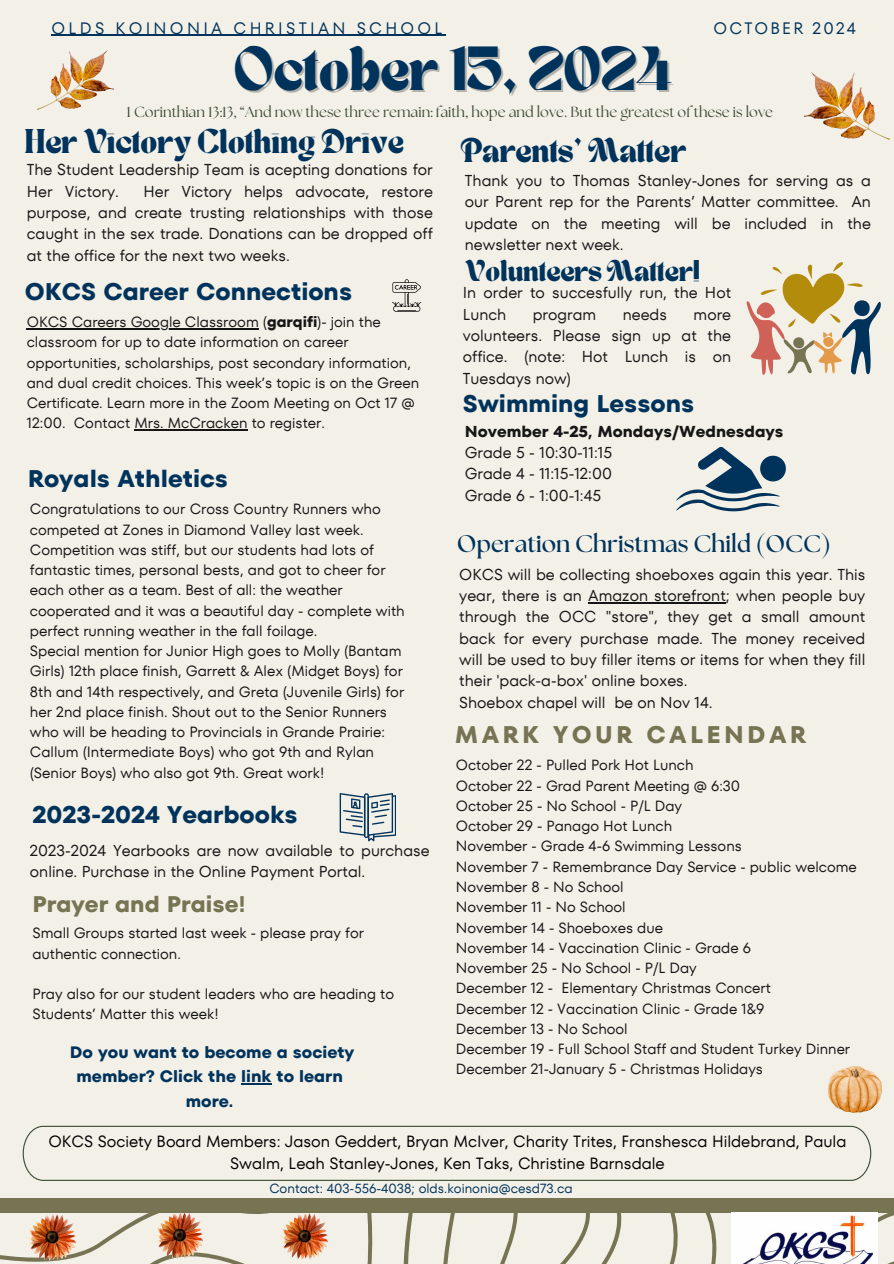
<style>
.page{position:relative;width:894px;height:1264px;background:#fff}
.page>*{position:absolute;margin:0;border:0;box-sizing:border-box;transform-origin:0 0}
.t1{font:700 43.5px "TANNEWYORK";color:#00335b}
.t2{font:700 24px "TT Fors";color:#00335b}
.t3{font:700 24px "TANNEWYORK";color:#00335b}
.t4{font:700 24px "The Seasons";color:#00335b}
.t5{font:700 24px "TT Fors";letter-spacing:.14em;color:#767453}
.t6{font:700 22.5px "TT Fors";color:#767453}
.t7{font:700 21px "TANNEWYORK";color:#00335b}
.t8{font:700 16.5px/24.8px "TT Fors";color:#00335b;text-align:center}
.t9{font:16.5px "TT Fors";letter-spacing:.2em;color:#00335b}
.t10{font:16.5px "TT Fors";letter-spacing:.135em;color:#00335b}
.t11{font:16.2px/22.5px "TT Fors";color:#000;text-align:center}
.t12{font:15.75px/21.3px "TT Fors";color:#161616;text-align:justify}
.t13{font:700 15.75px "TT Fors";color:#161616}
.t14{font:14.7px/20.2px "TT Fors";color:#161616}
.t15{font:14.7px "The Seasons";color:#3c4c32}
.t16{font:13.2px "TT Fors";color:#00335b}
.s1{font-weight:700}
</style>
<div class="page">
<div style="left:0;top:0;width:893px;height:1263px;background:#f3f0e8"></div>
<svg style="left:23px;top:1125px;width:848px;height:55px"></svg>
<svg style="left:0;top:1212px;width:893px;height:51px"></svg>
<div style="left:0;top:1198px;width:893px;height:14px;background:#767453"></div>
<img style="left:731px;top:1212px;width:146px;height:51px">
<img style="left:804px;top:73px;width:84px;height:66px">
<img style="left:38px;top:50px;width:75px;height:60px">
<svg style="left:392px;top:279px;width:29px;height:33px"></svg>
<img style="left:828px;top:1066px;width:52px;height:46px">
<img style="left:280px;top:1213px;width:48px;height:46px">
<img style="left:155px;top:1212px;width:47px;height:46px">
<img style="left:28px;top:1214px;width:47px;height:46px">
<div style="left:760px;top:455px;width:25px;height:26px;background:#00335b;border-radius:50%"></div>
<svg style="left:676px;top:447px;width:103px;height:64px"></svg>
<svg style="left:746px;top:262px;width:134px;height:113px"></svg>
<svg style="left:339px;top:793px;width:57px;height:48px"></svg>
<hr style="left:52px;top:35px;width:393px;height:1px;background:#00335b">
<hr style="left:588px;top:602px;width:137px;height:1px;background:#161616">
<hr style="left:27px;top:328px;width:232px;height:1px;background:#161616">
<hr style="left:134px;top:429px;width:113px;height:1px;background:#161616">
<hr style="left:241px;top:1083px;width:30px;height:1px;background:#00335b">
<h4 class="t9" style="left:52px;top:16px;width:392px">OLDS KOINONIA CHRISTIAN SCHOOL</h4>
<p class="t10" style="left:713px;top:16px;width:144px">OCTOBER 2024</p>
<p class="t1" style="left:234px;top:46px;width:439px">October 15, 2024</p>
<p class="t15" style="left:126px;top:105px;width:648px">1 Corinthian 13:13, “And now these three remain: faith, hope and love. But the greatest of these is love</p>
<p class="t3" style="left:25px;top:129px;width:380px">Her Victory Clothing Drive</p>
<h6 class="t12" style="left:27px;top:159px;width:407px">The Student Leadership Team is acepting donations for<br>Her Victory.</h6>
<h6 class="t12" style="left:27px;top:180px;width:407px;text-indent:117px">Her Victory helps advocate, restore purpose, and create trusting relationships with those caught in the sex trade. Donations can be dropped off at the office for the next two weeks.</h6>
<p class="t2" style="left:25px;top:275px;width:329px">OKCS Career Connections</p>
<p class="t14" style="left:27px;top:312px;width:394px">OKCS Careers Google Classroom (<span class="s1">garqifi</span>)- join the classroom for up to date information on career opportunities, scholarships, post secondary information, and dual credit choices. This week’s topic is on the Green Certificate. Learn more in the Zoom Meeting on Oct 17 @ 12:00. Contact Mrs. McCracken to register.</p>
<p class="t2" style="left:28px;top:462px;width:202px">Royals Athletics</p>
<p class="t14" style="left:30px;top:499px;width:376px">Congratulations to our Cross Country Runners who competed at Zones in Diamond Valley last week.<br>Competition was stiff, but our students had lots of fantastic times, personal bests, and got to cheer for each other as a team. Best of all: the weather cooperated and it was a beautiful day - complete with perfect running weather in the fall foilage.</p>
<p class="t14" style="left:30px;top:640px;width:375px">Special mention for Junior High goes to Molly (Bantam Girls) 12th place finish, Garrett &amp; Alex (Midget Boys) for 8th and 14th respectively, and Greta (Juvenile Girls) for her 2nd place finish. Shout out to the Senior Runners who will be heading to Provincials in Grande Prairie:<br>Callum (Intermediate Boys) who got 9th and Rylan (Senior Boys) who also got 9th. Great work!</p>
<h3 class="t2" style="left:32px;top:797px;width:267px">2023-2024 Yearbooks</h3>
<p class="t12" style="left:30px;top:839px;width:401px">2023-2024 Yearbooks are now available to purchase online. Purchase in the Online Payment Portal.</p>
<p class="t6" style="left:32px;top:888px;width:215px">Prayer and Praise!</p>
<h3 class="t14" style="left:32px;top:923px;width:333px">Small Groups started last week - please pray for authentic connection.</h3>
<p class="t14" style="left:32px;top:983px;width:363px">Pray also for our student leaders who are heading to<br>Students’ Matter this week!</p>
<p class="t8" style="left:70px;top:1039px;width:286px">Do you want to become a society member? Click the link to learn more.</p>
<p class="t3" style="left:460px;top:138px;width:227px">Parents’ Matter</p>
<p class="t12" style="left:465px;top:170px;width:407px">Thank you to Thomas Stanley-Jones for serving as a our Parent rep for the Parents’ Matter committee. An update on the meeting will be included in the newsletter next week.</p>
<p class="t7" style="left:465px;top:260px;width:237px">Volunteers Matter!</p>
<p class="t12" style="left:462px;top:282px;width:270px">In order to succesfully run, the Hot<br>Lunch</p>
<p class="t12" style="left:532px;top:303px;width:65px">program</p>
<p class="t12" style="left:622px;top:303px;width:46px">needs</p>
<p class="t12" style="left:462px;top:303px;width:270px;text-indent:231px">more volunteers. Please sign up at the office. (note: Hot Lunch is on Tuesdays now)</p>
<h3 class="t2" style="left:462px;top:387px;width:233px">Swimming Lessons</h3>
<p class="t13" style="left:465px;top:420px;width:320px">November 4-25, Mondays/Wednesdays</p>
<p class="t12" style="left:465px;top:442px;width:149px">Grade 5 - 10:30-11:15</p>
<p class="t12" style="left:465px;top:463px;width:148px">Grade 4 - 11:15-12:00</p>
<p class="t12" style="left:465px;top:484px;width:138px">Grade 6 - 1:00-1:45</p>
<p class="t4" style="left:456px;top:533px;width:375px">Operation Christmas Child (OCC)</p>
<p class="t12" style="left:459px;top:563px;width:407px">OKCS will be collecting shoeboxes again this year. This year, there is an Amazon storefront; when people buy through the OCC "store", they get a small amount back for every purchase made. The money received will be used to buy filler items or items for when they fill their 'pack-a-box' online boxes.</p>
<p class="t12" style="left:459px;top:691px;width:255px">Shoebox chapel will be on Nov 14.</p>
<h3 class="t5" style="left:454px;top:718px;width:353px">MARK YOUR CALENDAR</h3>
<p class="t14" style="left:456px;top:755px;width:239px">October 22 - Pulled Pork Hot Lunch</p>
<p class="t14" style="left:456px;top:775px;width:286px">October 22 - Grad Parent Meeting @ 6:30</p>
<p class="t14" style="left:456px;top:795px;width:228px">October 25 - No School - P/L Day</p>
<p class="t14" style="left:456px;top:816px;width:218px">October 29 - Panago Hot Lunch</p>
<p class="t14" style="left:456px;top:836px;width:287px">November - Grade 4-6 Swimming Lessons</p>
<h3 class="t14" style="left:456px;top:856px;width:402px">November 7 - Remembrance Day Service - public welcome</h3>
<p class="t14" style="left:456px;top:876px;width:169px">November 8 - No School</p>
<p class="t14" style="left:456px;top:897px;width:171px">November 11 - No School</p>
<h3 class="t14" style="left:456px;top:917px;width:209px">November 14 - Shoeboxes due</h3>
<p class="t14" style="left:456px;top:937px;width:296px">November 14 - Vaccination Clinic - Grade 6</p>
<p class="t14" style="left:456px;top:957px;width:242px">November 25 - No School - P/L Day</p>
<h2 class="t14" style="left:456px;top:978px;width:316px">December 12 - Elementary Christmas Concert</h2>
<p class="t14" style="left:456px;top:998px;width:310px">December 12 - Vaccination Clinic - Grade 1&amp;9</p>
<p class="t14" style="left:456px;top:1018px;width:173px">December 13 - No School</p>
<p class="t14" style="left:456px;top:1038px;width:395px">December 19 - Full School Staff and Student Turkey Dinner</p>
<p class="t14" style="left:456px;top:1059px;width:308px">December 21-January 5 - Christmas Holidays</p>
<p class="t11" style="left:48px;top:1129px;width:799px">OKCS Society Board Members: Jason Geddert, Bryan McIver, Charity Trites, Franshesca Hildebrand, Paula<br>Swalm, Leah Stanley-Jones, Ken Taks, Christine Barnsdale</p>
<p class="t16" style="left:269px;top:1178px;width:304px">Contact: 403-556-4038; olds.koinonia@cesd73.ca</p>
</div>
